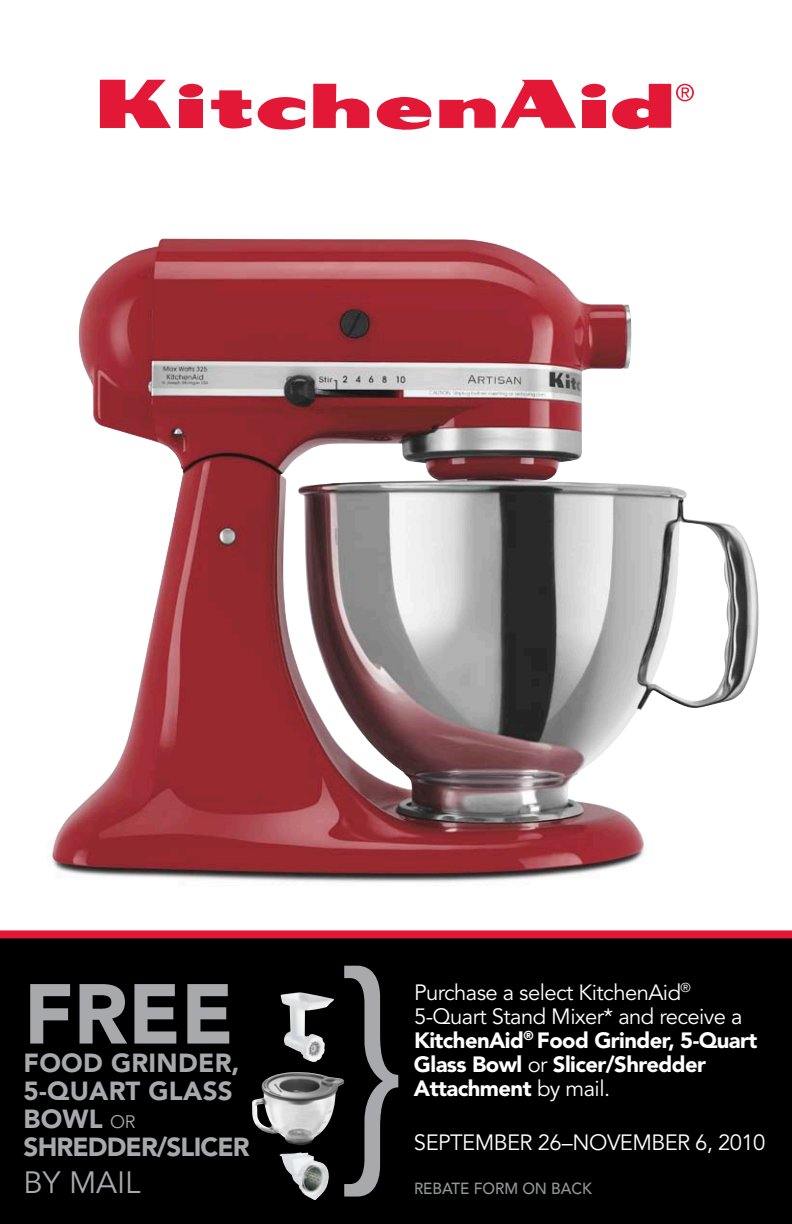
<style>
.page{position:relative;width:792px;height:1224px;background:#fff}
.page>*{position:absolute;margin:0;border:0;box-sizing:border-box;transform-origin:0 0}
.t1{font:300 260px "Avenir LT Std";color:#a7a9ac}
.t2{font:900 84px "Avenir LT Std";color:#a7a9ac}
.t3{font:30.6px "Avenir LT Std";color:#a7a9ac}
.t4{font:900 26px/28px "Avenir LT Std";letter-spacing:.01em;color:#a7a9ac}
.t5{font:22px/24px "Avenir LT Std";letter-spacing:-.025em;color:#fff}
.t6{font:500 16px "Avenir LT Std";color:#949698;scale:.95 1}
.s1{font-weight:400;font-size:18px}
.s2{font-weight:900}
</style>
<div class="page">
<img style="left:47px;top:238px;width:712px;height:644px">
<div style="left:0;top:936px;width:792px;height:288px;background:#000"></div>
<svg style="left:100px;top:80px;width:71px;height:48px"></svg>
<div style="left:179px;top:100px;width:24px;height:28px;background:#e31837"></div>
<div style="left:179px;top:83px;width:24px;height:15px;background:#e31837;border-radius:50%"></div>
<svg style="left:211px;top:90px;width:94px;height:40px"></svg>
<svg style="left:313px;top:84px;width:56px;height:44px"></svg>
<div style="left:582px;top:100px;width:24px;height:28px;background:#e31837"></div>
<div style="left:581px;top:83px;width:25px;height:15px;background:#e31837;border-radius:50%"></div>
<svg style="left:376px;top:80px;width:200px;height:50px"></svg>
<svg style="left:612px;top:84px;width:82px;height:46px"></svg>
<div style="left:0;top:930px;width:792px;height:8px;background:#e31837"></div>
<img style="left:281px;top:992px;width:53px;height:70px">
<img style="left:252px;top:1072px;width:92px;height:73px">
<img style="left:279px;top:1152px;width:50px;height:48px">
<h2 class="t2" style="left:24px;top:964px;width:212px">FREE</h2>
<p class="t4" style="left:24px;top:1048px;width:217px">food grinder,<br>5-QUART GLASS<br>BOWL <span class="s1">or </span>shredder/slicer</p>
<h3 class="t3" style="left:24px;top:1165px;width:118px">BY MAIL</h3>
<h1 class="t1" style="left:329px;top:914px;width:88px">}</h1>
<p class="t5" style="left:414px;top:981px;width:345px">Purchase a select KitchenAid<sup>®<br></sup>5-Quart Stand Mixer* and receive a<br><span class="s2">KitchenAid</span><sup>®</sup> <span class="s2">Food Grinder, 5-Quart<br>Glass Bowl</span> or <span class="s2">Slicer/Shredder<br>Attachment</span> by mail.</p>
<p class="t5" style="left:414px;top:1131px;width:353px">SEPTEMBER 26–NOVEMBER 6, 2010</p>
<p class="t6" style="left:414px;top:1179px;width:189px">REBATE FORM ON BACK</p>
</div>
